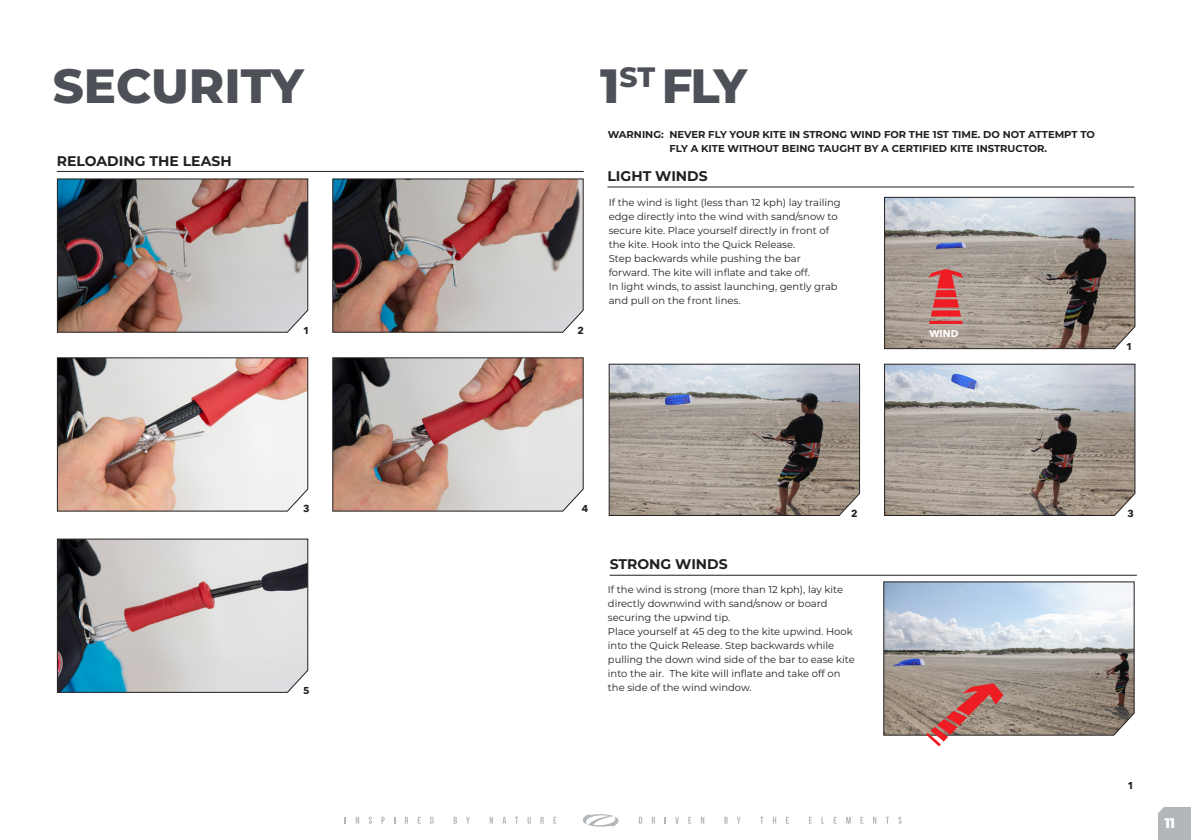
<style>
.page{position:relative;width:1191px;height:840px;background:#fff}
.page>*{position:absolute;margin:0;border:0;box-sizing:border-box;transform-origin:0 0}
.t1{font:800 48px "Montserrat";color:#4d5056}
.t2{font:700 14px "Montserrat";color:#231f20}
.t3{font:800 14px "Montserrat";color:#fff}
.t4{font:10px/14px "Montserrat";color:#231f20}
.t5{font:700 10px/14px "Montserrat";color:#231f20}
.t6{font:700 10px "Avenir Next";color:#231f20}
.t7{font:700 10px "Avenir Next";color:#fff}
</style>
<div class="page">
<svg style="left:1158px;top:807px;width:33px;height:32px"></svg>
<svg style="left:356px;top:816px;width:3px;height:7px"></svg>
<svg style="left:369px;top:816px;width:3px;height:7px"></svg>
<svg style="left:381px;top:816px;width:4px;height:7px"></svg>
<svg style="left:405px;top:816px;width:3px;height:7px"></svg>
<svg style="left:418px;top:816px;width:3px;height:7px"></svg>
<svg style="left:430px;top:816px;width:3px;height:7px"></svg>
<svg style="left:453px;top:816px;width:4px;height:7px"></svg>
<svg style="left:466px;top:816px;width:4px;height:7px"></svg>
<svg style="left:489px;top:816px;width:4px;height:7px"></svg>
<svg style="left:502px;top:816px;width:4px;height:7px"></svg>
<svg style="left:515px;top:816px;width:3px;height:7px"></svg>
<svg style="left:527px;top:816px;width:4px;height:7px"></svg>
<svg style="left:540px;top:816px;width:4px;height:7px"></svg>
<svg style="left:553px;top:816px;width:3px;height:7px"></svg>
<svg style="left:639px;top:816px;width:3px;height:7px"></svg>
<svg style="left:652px;top:816px;width:3px;height:7px"></svg>
<svg style="left:664px;top:817px;width:2px;height:6px"></svg>
<svg style="left:675px;top:816px;width:4px;height:7px"></svg>
<svg style="left:688px;top:816px;width:3px;height:7px"></svg>
<svg style="left:701px;top:816px;width:3px;height:7px"></svg>
<svg style="left:724px;top:816px;width:3px;height:7px"></svg>
<svg style="left:737px;top:816px;width:3px;height:7px"></svg>
<svg style="left:760px;top:816px;width:3px;height:7px"></svg>
<svg style="left:773px;top:816px;width:3px;height:7px"></svg>
<svg style="left:786px;top:816px;width:3px;height:7px"></svg>
<svg style="left:809px;top:816px;width:3px;height:7px"></svg>
<svg style="left:821px;top:817px;width:3px;height:6px"></svg>
<svg style="left:833px;top:816px;width:3px;height:7px"></svg>
<svg style="left:846px;top:816px;width:4px;height:7px"></svg>
<svg style="left:860px;top:816px;width:3px;height:7px"></svg>
<svg style="left:873px;top:816px;width:3px;height:7px"></svg>
<svg style="left:885px;top:816px;width:4px;height:7px"></svg>
<svg style="left:898px;top:816px;width:3px;height:7px"></svg>
<svg style="left:582px;top:814px;width:37px;height:12px"></svg>
<img style="left:56px;top:178px;width:253px;height:155px">
<img style="left:56px;top:357px;width:253px;height:155px">
<svg style="left:56px;top:538px;width:253px;height:155px;background:#afaeb1"></svg>
<img style="left:332px;top:178px;width:252px;height:155px">
<img style="left:332px;top:357px;width:252px;height:155px">
<hr style="left:57px;top:171px;width:526px;height:1px;background:#231f20">
<hr style="left:607px;top:186px;width:527px;height:1px;background:#231f20">
<hr style="left:609px;top:574px;width:527px;height:1px;background:#231f20">
<svg style="left:608px;top:363px;width:252px;height:153px;background:#a19b96"></svg>
<svg style="left:884px;top:363px;width:252px;height:153px;background:#a29d99"></svg>
<svg style="left:884px;top:196px;width:252px;height:153px;background:#9f9591"></svg>
<svg style="left:883px;top:581px;width:252px;height:165px;background:#b3aeae"></svg>
<h1 class="t1" style="left:53px;top:51px;width:252px">SECURITY</h1>
<h2 class="t2" style="left:57px;top:150px;width:176px">RELOADING THE LEASH</h2>
<p class="t6" style="left:303px;top:321px;width:8px">1</p>
<p class="t6" style="left:577px;top:321px;width:8px">2</p>
<h1 class="t1" style="left:600px;top:51px;width:148px">1<sup>ST</sup> FLY</h1>
<p class="t5" style="left:669px;top:126px;width:427px;text-indent:-62px">WARNING: NEVER FLY YOUR KITE IN STRONG WIND FOR THE 1ST TIME. DO NOT ATTEMPT TO<br>FLY A KITE WITHOUT BEING TAUGHT BY A CERTIFIED KITE INSTRUCTOR.</p>
<h2 class="t2" style="left:607px;top:166px;width:102px">LIGHT WINDS</h2>
<p class="t4" style="left:608px;top:195px;width:234px">If the wind is light (less than 12 kph) lay trailing edge directly into the wind with sand/snow to secure kite. Place yourself directly in front of the kite. Hook into the Quick Release.<br>Step backwards while pushing the bar forward. The kite will inflate and take off.<br>In light winds, to assist launching, gently grab and pull on the front lines.</p>
<p class="t7" style="left:929px;top:324px;width:31px">WIND</p>
<p class="t6" style="left:1126px;top:337px;width:8px">1</p>
<p class="t6" style="left:303px;top:500px;width:8px">3</p>
<p class="t6" style="left:582px;top:500px;width:8px">4</p>
<p class="t6" style="left:303px;top:681px;width:8px">5</p>
<h2 class="t2" style="left:609px;top:554px;width:120px">STRONG WINDS</h2>
<p class="t6" style="left:851px;top:504px;width:8px">2</p>
<p class="t6" style="left:1127px;top:504px;width:8px">3</p>
<p class="t4" style="left:608px;top:581px;width:248px">If the wind is strong (more than 12 kph), lay kite directly downwind with sand/snow or board securing the upwind tip.<br>Place yourself at 45 deg to the kite upwind. Hook into the Quick Release. Step backwards while pulling the down wind side of the bar to ease kite into the air. The kite will inflate and take off on the side of the wind window.</p>
<p class="t6" style="left:1127px;top:776px;width:8px">1</p>
<h2 class="t3" style="left:1164px;top:812px;width:12px">11</h2>
</div>
